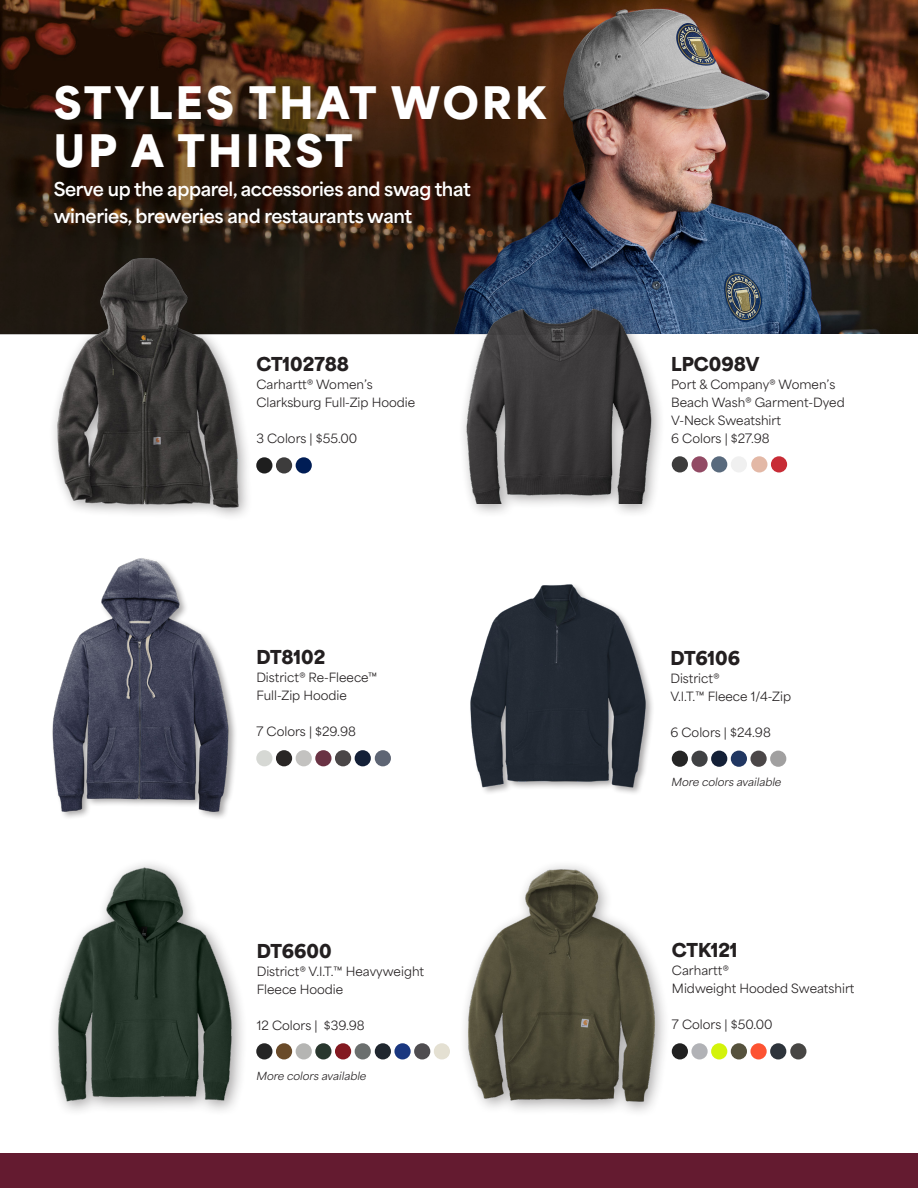
<style>
.page{position:relative;width:918px;height:1188px;background:#fff}
.page>*{position:absolute;margin:0;border:0;box-sizing:border-box;transform-origin:0 0}
.t1{font:900 42px/48px "Area Normal";letter-spacing:.08em;color:#fff}
.t2{font:700 18px/27px "Area Normal";letter-spacing:-.02em;color:#fff}
.t3{font:900 18px "Area Normal";color:#231f20}
.Brand___Style_Name{font:12px/18px "Area Normal";color:#231f20}
.Color_and_Details{font:12px "Area Normal";color:#231f20}
.t4{font:italic 10.5px "Area Normal";color:#231f20}
</style>
<div class="page">
<div style="left:0;top:1153px;width:918px;height:35px;background:#641b30"></div>
<img style="left:470px;top:584px;width:183px;height:209px">
<div style="left:256px;top:457px;width:16px;height:17px;background:#1e1e1e;border-radius:50%"></div>
<div style="left:296px;top:457px;width:16px;height:17px;background:#001d55;border-radius:50%"></div>
<div style="left:276px;top:457px;width:16px;height:17px;background:#3d3c3c;border-radius:50%"></div>
<div style="left:672px;top:456px;width:16px;height:16px;background:#3d3c3c;border-radius:50%"></div>
<div style="left:711px;top:456px;width:16px;height:16px;background:#596a7d;border-radius:50%"></div>
<div style="left:691px;top:456px;width:17px;height:16px;background:#924a64;border-radius:50%"></div>
<div style="left:731px;top:456px;width:16px;height:16px;background:#f0f0f0;border-radius:50%"></div>
<div style="left:751px;top:456px;width:16px;height:16px;background:#e3b8a6;border-radius:50%"></div>
<div style="left:771px;top:456px;width:16px;height:16px;background:#c82c36;border-radius:50%"></div>
<div style="left:256px;top:750px;width:16px;height:16px;background:#d6d8d4;border-radius:50%"></div>
<div style="left:375px;top:750px;width:16px;height:16px;background:#5e6574;border-radius:50%"></div>
<div style="left:296px;top:750px;width:16px;height:16px;background:#c3c2c0;border-radius:50%"></div>
<div style="left:276px;top:750px;width:16px;height:16px;background:#292625;border-radius:50%"></div>
<div style="left:315px;top:750px;width:17px;height:16px;background:#693243;border-radius:50%"></div>
<div style="left:355px;top:750px;width:16px;height:16px;background:#142037;border-radius:50%"></div>
<div style="left:335px;top:750px;width:16px;height:16px;background:#4a4647;border-radius:50%"></div>
<img style="left:52px;top:558px;width:184px;height:260px">
<img style="left:53px;top:864px;width:190px;height:247px">
<div style="left:672px;top:1043px;width:16px;height:16px;background:#212121;border-radius:50%"></div>
<div style="left:790px;top:1043px;width:16px;height:16px;background:#474644;border-radius:50%"></div>
<div style="left:711px;top:1043px;width:16px;height:16px;background:#d3f30b;border-radius:50%"></div>
<div style="left:691px;top:1043px;width:17px;height:16px;background:#b1b2b6;border-radius:50%"></div>
<div style="left:731px;top:1043px;width:16px;height:16px;background:#56523d;border-radius:50%"></div>
<div style="left:770px;top:1043px;width:16px;height:16px;background:#2e343b;border-radius:50%"></div>
<div style="left:750px;top:1043px;width:17px;height:16px;background:#fd5332;border-radius:50%"></div>
<div style="left:459px;top:860px;width:212px;height:257px;background:#231f20;opacity:.4"></div>
<img style="left:465px;top:867px;width:194px;height:241px">
<div style="left:672px;top:751px;width:16px;height:16px;background:#252525;border-radius:50%"></div>
<div style="left:711px;top:751px;width:16px;height:16px;background:#142037;border-radius:50%"></div>
<div style="left:691px;top:751px;width:17px;height:16px;background:#404143;border-radius:50%"></div>
<div style="left:731px;top:751px;width:16px;height:16px;background:#213762;border-radius:50%"></div>
<div style="left:770px;top:751px;width:16px;height:16px;background:#a1a0a0;border-radius:50%"></div>
<div style="left:750px;top:751px;width:17px;height:16px;background:#4b4748;border-radius:50%"></div>
<div style="left:256px;top:1043px;width:16px;height:16px;background:#252525;border-radius:50%"></div>
<div style="left:375px;top:1043px;width:16px;height:16px;background:#20272f;border-radius:50%"></div>
<div style="left:296px;top:1043px;width:16px;height:16px;background:#b5b5b3;border-radius:50%"></div>
<div style="left:414px;top:1043px;width:16px;height:16px;background:#4f4d50;border-radius:50%"></div>
<div style="left:276px;top:1043px;width:16px;height:16px;background:#6a4b29;border-radius:50%"></div>
<div style="left:394px;top:1043px;width:17px;height:16px;background:#1a3780;border-radius:50%"></div>
<div style="left:315px;top:1043px;width:17px;height:16px;background:#29372e;border-radius:50%"></div>
<div style="left:434px;top:1043px;width:16px;height:16px;background:#e4e0d2;border-radius:50%"></div>
<div style="left:355px;top:1043px;width:16px;height:16px;background:#6b6f6e;border-radius:50%"></div>
<div style="left:335px;top:1043px;width:16px;height:16px;background:#831921;border-radius:50%"></div>
<img style="left:843px;top:0;width:75px;height:333px">
<div style="left:458px;top:301px;width:208px;height:217px;background:#231f20;opacity:.4"></div>
<img style="left:460px;top:334px;width:198px;height:169px">
<img style="left:0;top:0;width:843px;height:334px">
<div style="left:49px;top:249px;width:204px;height:273px;background:#231f20;opacity:.4"></div>
<img style="left:51px;top:255px;width:197px;height:267px">
<p class="t1" style="left:54px;top:75px;width:494px">STYLES THAT WORK<br>UP A THIRST</p>
<p class="t2" style="left:54px;top:174px;width:418px">Serve up the apparel, accessories and swag that wineries, breweries and restaurants want</p>
<p class="t3" style="left:256px;top:347px;width:94px">CT102788</p>
<p class="Brand___Style_Name" style="left:256px;top:374px;width:160px">Carhartt® Women’s<br>Clarksburg Full-Zip Hoodie</p>
<p class="Color_and_Details" style="left:256px;top:428px;width:102px">3 Colors | $55.00</p>
<p class="t3" style="left:256px;top:641px;width:71px">DT8102</p>
<p class="Brand___Style_Name" style="left:256px;top:667px;width:123px">District® Re-Fleece™<br>Full-Zip Hoodie</p>
<p class="Color_and_Details" style="left:256px;top:721px;width:101px">7 Colors | $29.98</p>
<p class="t3" style="left:257px;top:934px;width:76px">DT6600</p>
<p class="Brand___Style_Name" style="left:257px;top:961px;width:169px">District® V.I.T.™ Heavyweight<br>Fleece Hoodie</p>
<p class="Color_and_Details" style="left:257px;top:1015px;width:110px">12 Colors | $39.98</p>
<p class="t4" style="left:256px;top:1066px;width:111px">More colors available</p>
<p class="t3" style="left:671px;top:347px;width:90px">LPC098V</p>
<p class="Brand___Style_Name" style="left:671px;top:374px;width:175px">Port &amp; Company® Women’s<br>Beach Wash® Garment-Dyed<br>V-Neck Sweatshirt</p>
<p class="Color_and_Details" style="left:671px;top:428px;width:100px">6 Colors | $27.98</p>
<p class="t3" style="left:670px;top:641px;width:71px">DT6106</p>
<p class="Brand___Style_Name" style="left:670px;top:668px;width:122px">District®<br>V.I.T.™ Fleece 1/4-Zip</p>
<p class="Color_and_Details" style="left:670px;top:722px;width:102px">6 Colors | $24.98</p>
<p class="t4" style="left:672px;top:772px;width:111px">More colors available</p>
<p class="t3" style="left:672px;top:934px;width:67px">CTK121</p>
<p class="Brand___Style_Name" style="left:672px;top:960px;width:184px">Carhartt®<br>Midweight Hooded Sweatshirt</p>
<p class="Color_and_Details" style="left:672px;top:1014px;width:102px">7 Colors | $50.00</p>
</div>
